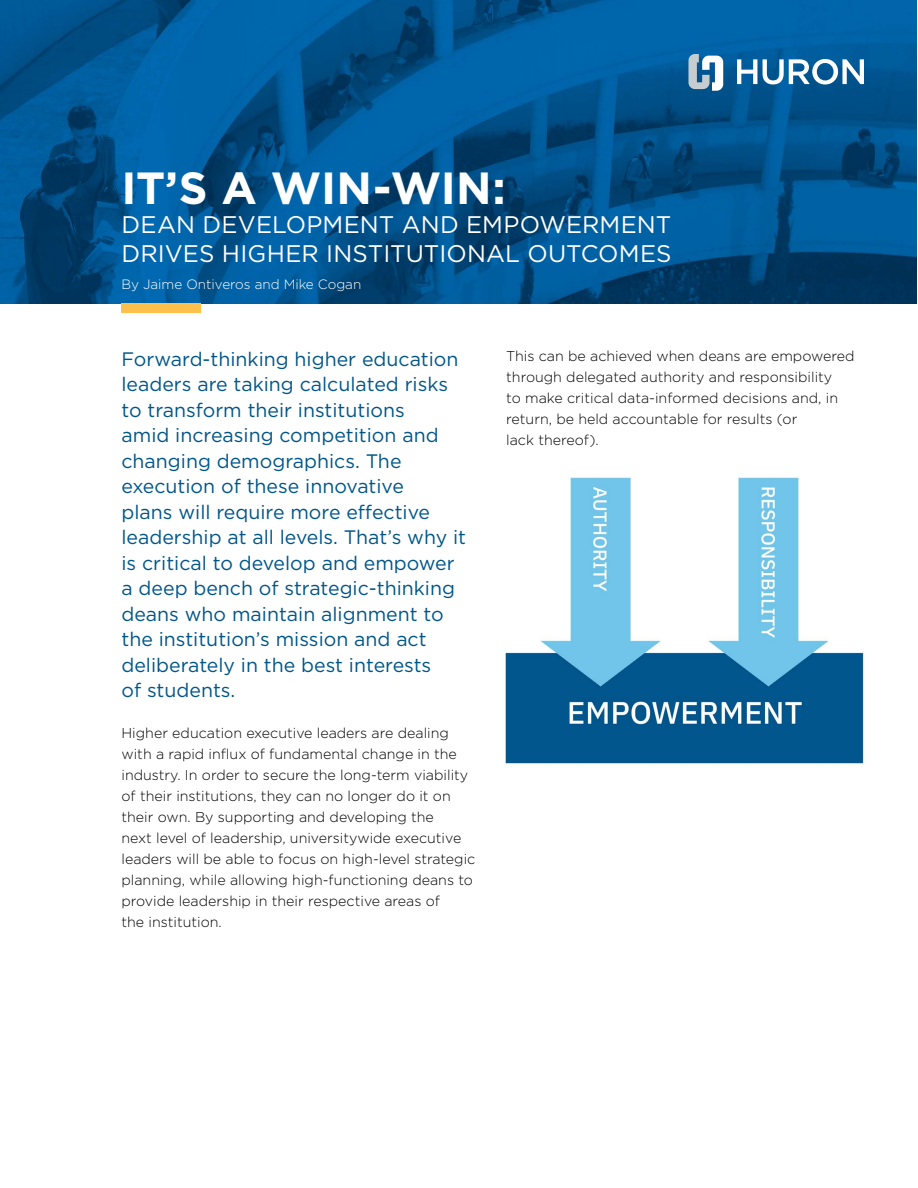
<style>
.page{position:relative;width:918px;height:1188px;background:#fff}
.page>*{position:absolute;margin:0;border:0;box-sizing:border-box;transform-origin:0 0}
.t1{font:700 45px "Gotham";letter-spacing:-.01em;color:#fff}
.t2{font:24px/28.8px "Gotham";letter-spacing:.005em;color:#fff}
.t3{font:19.5px/25.5px "Gotham";color:#005689}
.t4{font:300 14.25px/21px "Gotham";color:#000}
.t5{font:300 13.5px "Gotham";color:#fff}
</style>
<div class="page">
<img style="left:0;top:0;width:917px;height:303px">
<div style="left:122px;top:303px;width:79px;height:10px;background:#febf4b"></div>
<svg style="left:737px;top:59px;width:20px;height:25px"></svg>
<svg style="left:763px;top:59px;width:101px;height:26px"></svg>
<svg style="left:688px;top:54px;width:35px;height:37px"></svg>
<img style="left:505px;top:477px;width:363px;height:291px">
<h1 class="t1" style="left:122px;top:159px;width:386px">IT’S A WIN-WIN:</h1>
<h2 class="t2" style="left:122px;top:210px;width:552px">DEAN DEVELOPMENT AND EMPOWERMENT<br>DRIVES HIGHER INSTITUTIONAL OUTCOMES</h2>
<p class="t5" style="left:122px;top:275px;width:241px">By Jaime Ontiveros and Mike Cogan</p>
<p class="t3" style="left:122px;top:345px;width:346px">Forward-thinking higher education leaders are taking calculated risks to transform their institutions<br>amid increasing competition and changing demographics. The execution of these innovative<br>plans will require more effective leadership at all levels. That’s why it is critical to develop and empower a deep bench of strategic-thinking deans who maintain alignment to the institution’s mission and act deliberately in the best interests<br>of students.</p>
<p class="t4" style="left:122px;top:722px;width:355px">Higher education executive leaders are dealing with a rapid influx of fundamental change in the industry. In order to secure the long-term viability of their institutions, they can no longer do it on their own. By supporting and developing the<br>next level of leadership, universitywide executive leaders will be able to focus on high-level strategic planning, while allowing high-functioning deans to provide leadership in their respective areas of<br>the institution.</p>
<p class="t4" style="left:506px;top:345px;width:350px">This can be achieved when deans are empowered through delegated authority and responsibility<br>to make critical data-informed decisions and, in return, be held accountable for results (or<br>lack thereof).</p>
</div>
